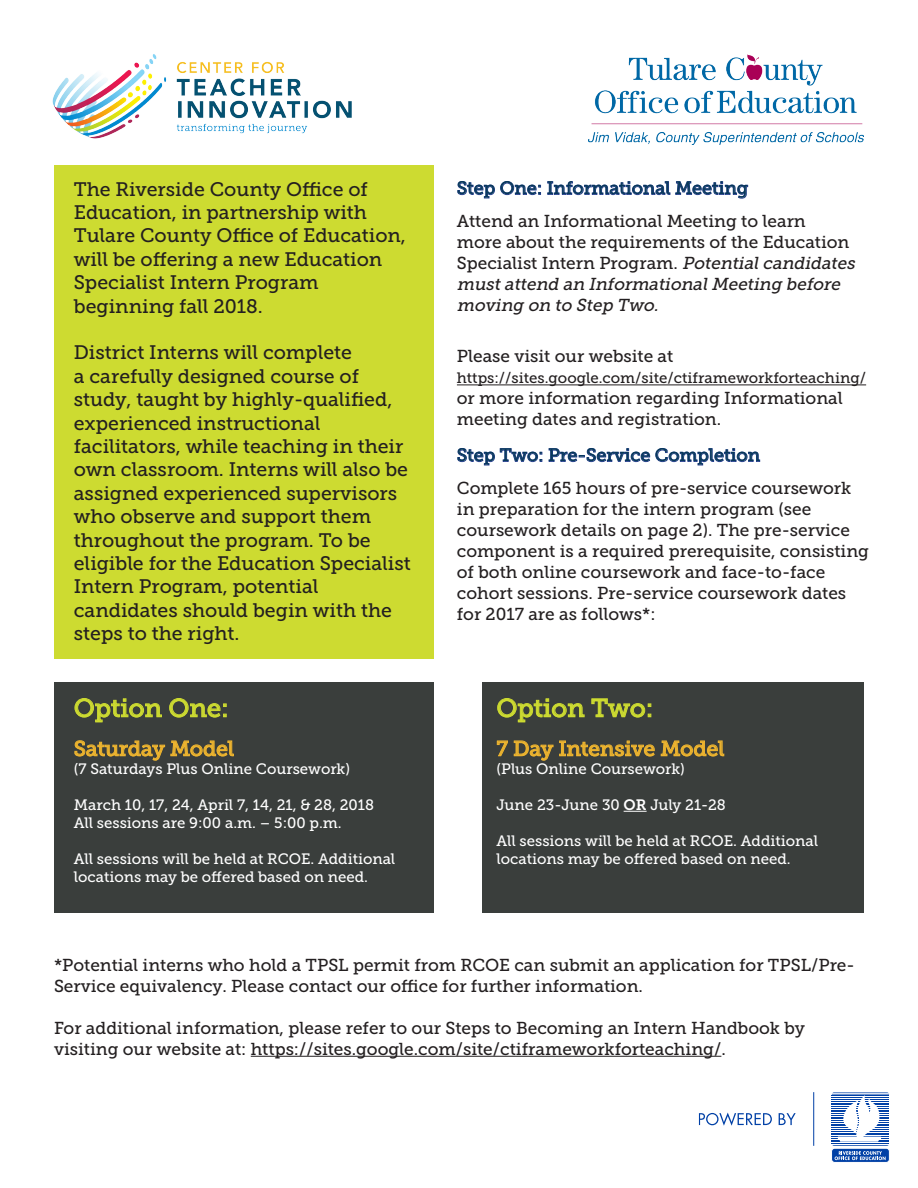
<style>
.page{position:relative;width:918px;height:1188px;background:#fff}
.page>*{position:absolute;margin:0;border:0;box-sizing:border-box;transform-origin:0 0}
.t1{font:25.5px "Museo Slab 500";color:#cddb31}
.t2{font:21px "Museo Slab 500";color:#edb42f}
.t3{font:19.5px/23.4px "Museo Slab 500";color:#231f20}
.t4{font:18px "Museo Slab 500";color:#073859}
.t5{font:17.25px/21px "Museo Slab 500";color:#231f20}
.t6{font:15px/18px "Museo Slab 500";color:#fff}
.t7{font:15px "Museo Slab 500";color:#231f20}
.s1{font-style:italic}
.s2{font-family:"Museo Slab 700"}
</style>
<div class="page">
<div style="left:54px;top:166px;width:380px;height:493px;background:#cddb31"></div>
<div style="left:54px;top:682px;width:380px;height:231px;background:#3a3e3c"></div>
<div style="left:482px;top:682px;width:382px;height:231px;background:#3a3e3c"></div>
<div style="left:832px;top:1148px;width:57px;height:14px;background:#0040a6;border-radius:3px"></div>
<div style="left:831px;top:1148px;width:59px;height:15px;border:1px solid #fff;border-radius:3px"></div>
<svg style="left:831px;top:1091px;width:59px;height:55px"></svg>
<svg style="left:832px;top:1092px;width:57px;height:68px"></svg>
<svg style="left:699px;top:1113px;width:73px;height:13px"></svg>
<svg style="left:779px;top:1113px;width:17px;height:12px"></svg>
<hr style="left:813px;top:1092px;width:1px;height:54px;background:#0040a6">
<img style="left:52px;top:54px;width:300px;height:85px">
<img style="left:589px;top:54px;width:275px;height:90px">
<svg style="left:74px;top:698px;width:88px;height:25px"></svg>
<svg style="left:169px;top:698px;width:58px;height:20px"></svg>
<svg style="left:74px;top:740px;width:160px;height:21px"></svg>
<svg style="left:624px;top:811px;width:23px;height:1px"></svg>
<svg style="left:497px;top:698px;width:88px;height:25px"></svg>
<svg style="left:591px;top:698px;width:60px;height:20px"></svg>
<svg style="left:497px;top:740px;width:11px;height:17px"></svg>
<svg style="left:514px;top:740px;width:211px;height:21px"></svg>
<hr style="left:251px;top:1056px;width:470px;height:1px;background:#231f20">
<hr style="left:457px;top:385px;width:409px;height:1px;background:#231f20">
<svg style="left:457px;top:181px;width:84px;height:18px"></svg>
<svg style="left:547px;top:181px;width:201px;height:18px"></svg>
<svg style="left:457px;top:448px;width:85px;height:18px"></svg>
<svg style="left:548px;top:448px;width:212px;height:18px"></svg>
<p class="t3" style="left:74px;top:177px;width:334px">The Riverside County Office of<br>Education, in partnership with<br>Tulare County Office of Education, will be offering a new Education<br>Specialist Intern Program beginning fall 2018.</p>
<p class="t3" style="left:74px;top:341px;width:339px">District Interns will complete<br>a carefully designed course of study, taught by highly-qualified, experienced instructional facilitators, while teaching in their own classroom. Interns will also be assigned experienced supervisors who observe and support them throughout the program. To be eligible for the Education Specialist<br>Intern Program, potential candidates should begin with the steps to the right.</p>
<p class="t1" style="left:74px;top:694px;width:156px">Option One:</p>
<p class="t2" style="left:74px;top:737px;width:162px">Saturday Model</p>
<p class="t6" style="left:74px;top:760px;width:278px">(7 Saturdays Plus Online Coursework)</p>
<p class="t6" style="left:74px;top:796px;width:302px">March 10, 17, 24, April 7, 14, 21, &amp; 28, 2018</p>
<p class="t6" style="left:74px;top:814px;width:269px">All sessions are 9:00 a.m. – 5:00 p.m.</p>
<p class="t6" style="left:74px;top:850px;width:323px">All sessions will be held at RCOE. Additional locations may be offered based on need.</p>
<p class="t4" style="left:457px;top:178px;width:293px">Step One: Informational Meeting</p>
<p class="t5" style="left:457px;top:211px;width:403px">Attend an Informational Meeting to learn<br>more about the requirements of the Education Specialist Intern Program. <span class="s1">Potentialcandidates mustattend an InformationalMeeting before moving on to Step Two.</span></p>
<p class="t5" style="left:457px;top:346px;width:218px">Please visit our website at</p>
<p class="t7" style="left:457px;top:370px;width:411px">https://sites.google.com/site/ctiframeworkforteaching/</p>
<p class="t5" style="left:457px;top:388px;width:387px">or more information regarding Informational meeting dates and registration.</p>
<p class="t4" style="left:457px;top:445px;width:305px">Step Two: Pre-Service Completion</p>
<p class="t5" style="left:457px;top:478px;width:414px">Complete 165 hours of pre-service coursework in preparation for the intern program (see coursework details on page 2). The pre-service component is a required prerequisite, consisting of both online coursework and face-to-face cohort sessions. Pre-service coursework dates for 2017 are as follows*:</p>
<p class="t1" style="left:496px;top:694px;width:158px">Option Two:</p>
<p class="t2" style="left:496px;top:737px;width:229px">7 Day Intensive Model</p>
<p class="t6" style="left:496px;top:760px;width:190px">(Plus Online Coursework)</p>
<p class="t6" style="left:496px;top:796px;width:231px">June 23-June 30 <span class="s2">OR</span> July 21-28</p>
<p class="t6" style="left:496px;top:832px;width:323px">All sessions will be held at RCOE. Additional locations may be offered based on need.</p>
<p class="t5" style="left:54px;top:954px;width:802px">*Potential interns who hold a TPSL permit from RCOE can submit an application for TPSL/Pre-<br>Service equivalency. Please contact our office for further information.</p>
<p class="t5" style="left:54px;top:1017px;width:753px">For additional information, please refer to our Steps to Becoming an Intern Handbook by visiting our website at: https://sites.google.com/site/ctiframeworkforteaching/.</p>
</div>
